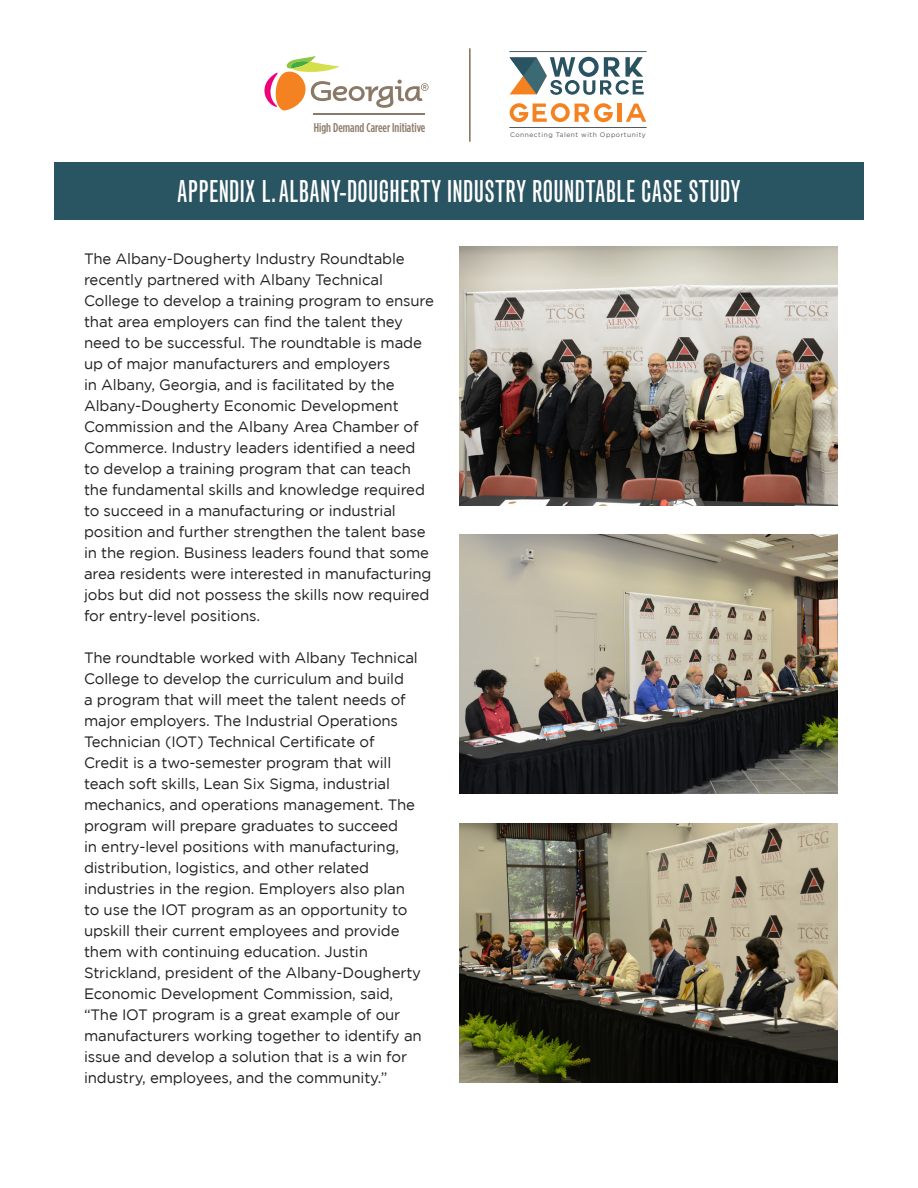
<style>
.page{position:relative;width:918px;height:1188px;background:#fff}
.page>*{position:absolute;margin:0;border:0;box-sizing:border-box;transform-origin:0 0}
.t1{font:30px "Grotesque MT Std Extra Cond";letter-spacing:.01em;color:#fff}
.t2{font:15px/21px "Gotham";letter-spacing:-.01em;color:#231f20}
.t3{font:500 12.75px "Gotham Condensed";color:#8a7965}
.t4{font:6.6px "Gotham";letter-spacing:.08em;color:#57585a}
</style>
<div class="page">
<div style="left:54px;top:162px;width:810px;height:57px;background:#295462"></div>
<svg style="left:510px;top:103px;width:103px;height:19px"></svg>
<hr style="left:617px;top:104px;width:4px;height:18px;background:#f58220">
<svg style="left:626px;top:104px;width:20px;height:18px"></svg>
<svg style="left:510px;top:57px;width:134px;height:38px"></svg>
<hr style="left:509px;top:127px;width:138px;height:1px;background:#57585a">
<hr style="left:509px;top:51px;width:138px;height:1px;background:#57585a">
<hr style="left:469px;top:48px;width:2px;height:94px;background:#8a7966">
<hr style="left:313px;top:114px;width:112px;height:1px;background:#8a7966">
<svg style="left:264px;top:56px;width:165px;height:55px"></svg>
<img style="left:459px;top:246px;width:379px;height:259px">
<img style="left:459px;top:535px;width:379px;height:259px">
<img style="left:459px;top:823px;width:379px;height:259px">
<p class="t3" style="left:314px;top:120px;width:113px">High Demand Career Initiative</p>
<p class="t4" style="left:510px;top:131px;width:137px">Connecting Talent with Opportunity</p>
<p class="t1" style="left:177px;top:173px;width:565px">APPENDIX L. ALBANY-DOUGHERTY INDUSTRY ROUNDTABLE CASE STUDY</p>
<p class="t2" style="left:84px;top:248px;width:352px">The Albany-Dougherty Industry Roundtable recently partnered with Albany Technical College to develop a training program to ensure that area employers can find the talent they need to be successful. The roundtable is made up of major manufacturers and employers<br>in Albany, Georgia, and is facilitated by the Albany-Dougherty Economic Development Commission and the Albany Area Chamber of Commerce. Industry leaders identified a need to develop a training program that can teach the fundamental skills and knowledge required to succeed in a manufacturing or industrial position and further strengthen the talent base in the region. Business leaders found that some area residents were interested in manufacturing jobs but did not possess the skills now required for entry-level positions.</p>
<p class="t2" style="left:84px;top:647px;width:339px">The roundtable worked with Albany Technical College to develop the curriculum and build<br>a program that will meet the talent needs of major employers. The Industrial Operations Technician (IOT) Technical Certificate of Credit is a two-semester program that will teach soft skills, Lean Six Sigma, industrial mechanics, and operations management. The program will prepare graduates to succeed<br>in entry-level positions with manufacturing, distribution, logistics, and other related industries in the region. Employers also plan to use the IOT program as an opportunity to upskill their current employees and provide them with continuing education. Justin Strickland, president of the Albany-Dougherty Economic Development Commission, said, “The IOT program is a great example of our manufacturers working together to identify an issue and develop a solution that is a win for industry, employees, and the community.”</p>
</div>
